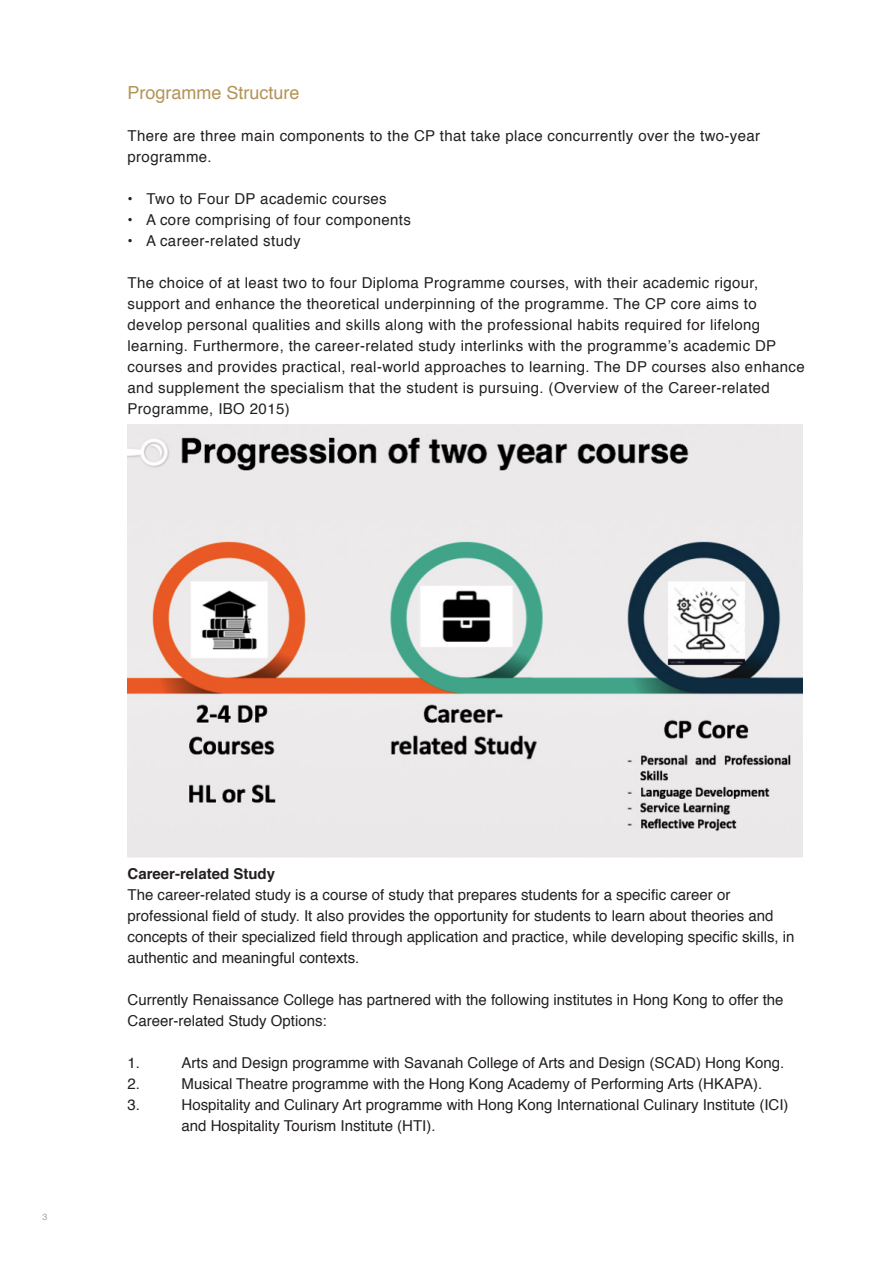
<style>
.page{position:relative;width:893px;height:1263px;background:#fff}
.page>*{position:absolute;margin:0;border:0;box-sizing:border-box;transform-origin:0 0}
.t1{font:18px "Helvetica";color:#b29457}
.t2{font:15px/21px "Helvetica";color:#231f20}
.t3{font:15px/21px "Helvetica";letter-spacing:.025em;color:#231f20}
.t4{font:700 15px "Helvetica";color:#231f20}
.t5{font:9px "Helvetica";color:#a1a3a6}
</style>
<div class="page">
<img style="left:128px;top:424px;width:674px;height:434px">
<p class="t1" style="left:128px;top:78px;width:174px">Programme Structure</p>
<p class="t3" style="left:128px;top:125px;width:634px">There are three main components to the CP that take place concurrently over the two-year programme.</p>
<p class="t3" style="left:128px;top:188px;width:261px">• Two to Four DP academic courses</p>
<p class="t3" style="left:128px;top:209px;width:285px">• A core comprising of four components</p>
<p class="t3" style="left:128px;top:230px;width:175px">• A career-related study</p>
<p class="t3" style="left:128px;top:272px;width:679px">The choice of at least two to four Diploma Programme courses, with their academic rigour, support and enhance the theoretical underpinning of the programme. The CP core aims to develop personal qualities and skills along with the professional habits required for lifelong learning. Furthermore, the career-related study interlinks with the programme’s academic DP courses and provides practical, real-world approaches to learning. The DP courses also enhance and supplement the specialism that the student is pursuing. (Overview of the Career-related Programme, IBO 2015)</p>
<p class="t5" style="left:43px;top:1210px;width:7px">3</p>
<p class="t4" style="left:128px;top:862px;width:149px">Career-related Study</p>
<p class="t2" style="left:128px;top:885px;width:668px">The career-related study is a course of study that prepares students for a specific career or professional field of study. It also provides the opportunity for students to learn about theories and concepts of their specialized field through application and practice, while developing specific skills, in authentic and meaningful contexts.</p>
<p class="t2" style="left:128px;top:990px;width:657px">Currently Renaissance College has partnered with the following institutes in Hong Kong to offer the<br>Career-related Study Options:</p>
<p class="t2" style="left:128px;top:1053px;width:14px">1.</p>
<p class="t2" style="left:182px;top:1053px;width:604px">Arts and Design programme with Savanah College of Arts and Design (SCAD) Hong Kong.</p>
<p class="t2" style="left:128px;top:1074px;width:14px">2.</p>
<p class="t2" style="left:182px;top:1074px;width:582px">Musical Theatre programme with the Hong Kong Academy of Performing Arts (HKAPA).</p>
<p class="t2" style="left:128px;top:1095px;width:14px">3.</p>
<p class="t2" style="left:182px;top:1095px;width:608px">Hospitality and Culinary Art programme with Hong Kong International Culinary Institute (ICI) and Hospitality Tourism Institute (HTI).</p>
</div>
